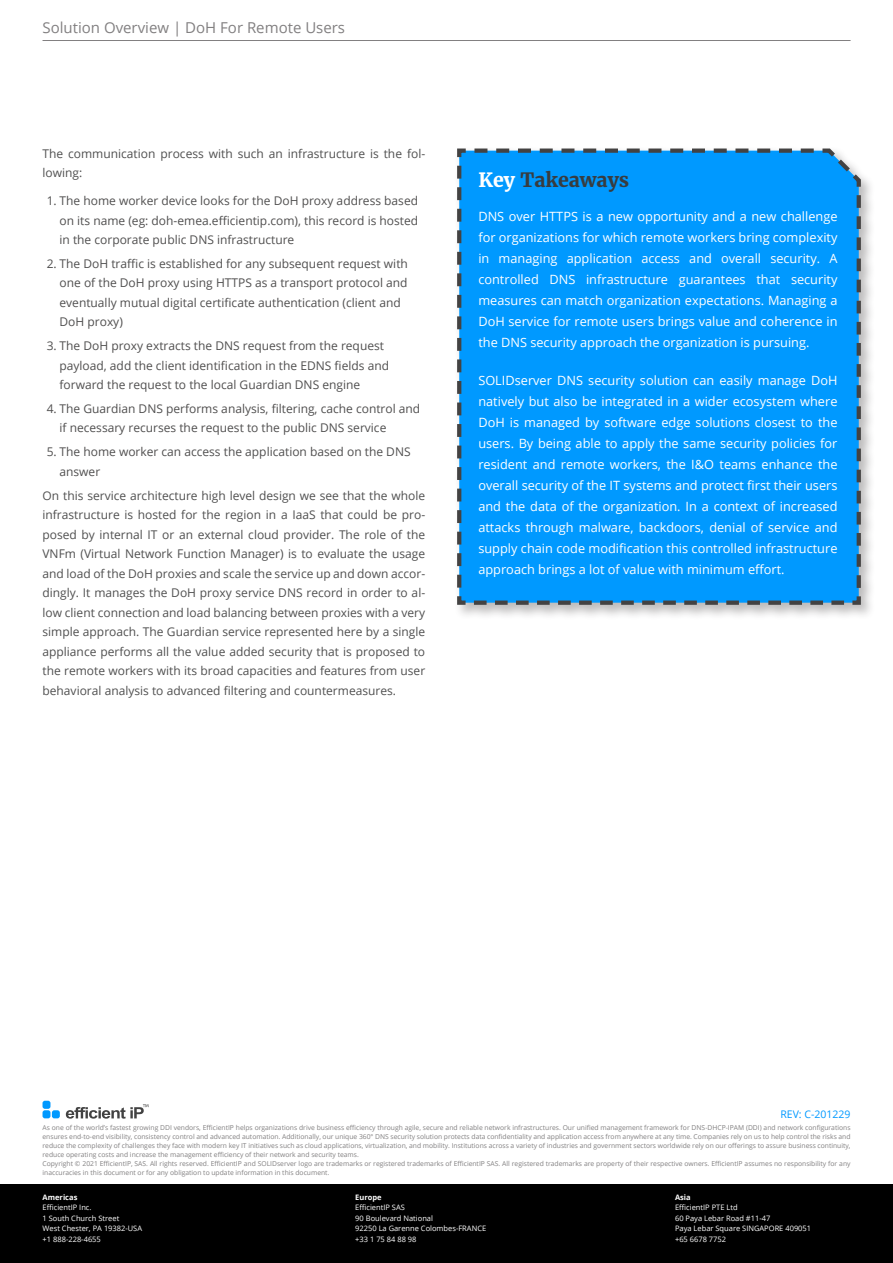
<style>
.page{position:relative;width:893px;height:1263px;background:#fff}
.page>*{position:absolute;margin:0;border:0;box-sizing:border-box;transform-origin:0 0}
.Key_takeways_SubTitl{font:700 19.5px "Merriweather";color:#383c3f}
.t1{font:15px "Open Sans";color:#828081}
.Keys_Takeways_Core{font:12.75px/21px "Open Sans";color:#fff;text-align:justify}
.Core_text{font:12px/19.5px "Open Sans";color:#505050}
.t2{font:12px/19.5px "Open Sans";color:#504f4f}
.rev_number{font:10.5px "Open Sans";color:#09f}
.t3{font:7.5px/10.5px "Open Sans";color:#fff}
.t4{font:700 7.5px "Open Sans";color:#fff}
.t5{font:6.75px/9px "Open Sans";color:#828081}
.s1{color:#fff}
</style>
<div class="page">
<div style="left:454px;top:146px;width:422px;height:474px;background:#231f20;opacity:.3"></div>
<div style="left:455px;top:146px;width:408px;height:461px;background:#09f"></div>
<hr style="left:43px;top:40px;width:808px;height:1px;background:#828081">
<div style="left:0;top:1184px;width:893px;height:79px;background:#000"></div>
<div style="left:43px;top:1110px;width:7px;height:8px;background:#09f;border-radius:2px"></div>
<div style="left:43px;top:1101px;width:7px;height:8px;background:#09f;border-radius:2px"></div>
<div style="left:52px;top:1110px;width:8px;height:8px;background:#09f;border-radius:2px"></div>
<svg style="left:66px;top:1104px;width:82px;height:14px"></svg>
<h2 class="t1" style="left:42px;top:17px;width:304px">Solution Overview | DoH For Remote Users</h2>
<p class="Core_text" style="left:43px;top:143px;width:384px">The communication process with such an infrastructure is the fol&shy;lowing:</p>
<p class="t2" style="left:60px;top:191px;width:360px;text-align:justify;text-indent:-13px">1. The home worker device looks for the DoH proxy address based on its name (eg: doh-emea.efficientip.com), this record is hosted in the corporate public DNS infrastructure</p>
<p class="t2" style="left:60px;top:254px;width:350px;text-indent:-13px">2. The DoH traffic is established for any subsequent request with one of the DoH proxy using HTTPS as a transport protocol and eventually mutual digital certificate authentication (client and DoH proxy)</p>
<p class="t2" style="left:60px;top:336px;width:331px;text-indent:-13px">3. The DoH proxy extracts the DNS request from the request payload, add the client identification in the EDNS fields and forward the request to the local Guardian DNS engine</p>
<p class="t2" style="left:60px;top:399px;width:362px;text-indent:-13px">4. The Guardian DNS performs analysis, filtering, cache control and if necessary recurses the request to the public DNS service</p>
<p class="t2" style="left:60px;top:442px;width:353px;text-indent:-13px">5. The home worker can access the application based on the DNS answer</p>
<p class="Core_text" style="left:43px;top:485px;width:384px;text-align:justify">On this service architecture high level design we see that the whole infrastructure is hosted for the region in a IaaS that could be pro&shy;posed by internal IT or an external cloud provider. The role of the VNFm (Virtual Network Function Manager) is to evaluate the usage and load of the DoH proxies and scale the service up and down accor&shy;dingly. It manages the DoH proxy service DNS record in order to al&shy;low client connection and load balancing between proxies with a very simple approach. The Guardian service represented here by a single appliance performs all the value added security that is proposed to the remote workers with its broad capacities and features from user behavioral analysis to advanced filtering and countermeasures.</p>
<p class="Key_takeways_SubTitl" style="left:478px;top:167px;width:152px"><span class="s1">Key</span> Takeaways</p>
<p class="Keys_Takeways_Core" style="left:478px;top:205px;width:361px">DNS over HTTPS is a new opportunity and a new challenge for organizations for which remote workers bring complexity in managing application access and overall security. A controlled DNS infrastructure guarantees that security measures can match organization expectations. Managing a DoH service for remote users brings value and coherence in the DNS security approach the organization is pursuing.</p>
<p class="Keys_Takeways_Core" style="left:478px;top:369px;width:361px">SOLIDserver DNS security solution can easily manage DoH natively but also be integrated in a wider ecosystem where DoH is managed by software edge solutions closest to the users. By being able to apply the same security policies for resident and remote workers, the I&amp;O teams enhance the overall security of the IT systems and protect first their users and the data of the organization. In a context of increased attacks through malware, backdoors, denial of service and supply chain code modification this controlled infrastructure approach brings a lot of value with minimum effort.</p>
<p class="rev_number" style="left:780px;top:1107px;width:72px">REV: C-201229</p>
<p class="t5" style="left:43px;top:1122px;width:809px">As one of the world’s fastest growing DDI vendors, EfficientIP helps organizations drive business efficiency through agile, secure and reliable network infrastructures. Our unified management framework for DNS-DHCP-IPAM (DDI) and network configurations ensures end-to-end visibility, consistency control and advanced automation. Additionally, our unique 360° DNS security solution protects data confidentiality and application access from anywhere at any time. Companies rely on us to help control the risks and reduce the complexity of challenges they face with modern key IT initiatives such as cloud applications, virtualization, and mobility. Institutions across a variety of industries and government sectors worldwide rely on our offerings to assure business continuity, reduce operating costs and increase the management efficiency of their network and security teams.<br>Copyright © 2021 EfficientIP, SAS. All rights reserved. EfficientIP and SOLIDserver logo are trademarks or registered trademarks of EfficientIP SAS. All registered trademarks are property of their respective owners. EfficientIP assumes no responsibility for any inaccuracies in this document or for any obligation to update information in this document.</p>
<p class="t4" style="left:43px;top:1192px;width:36px">Americas</p>
<p class="t3" style="left:43px;top:1202px;width:101px">EfficientIP Inc.<br>1 South Church Street<br>West Chester, PA 19382-USA +1 888-228-4655</p>
<p class="t4" style="left:675px;top:1192px;width:17px">Asia</p>
<p class="t3" style="left:675px;top:1202px;width:138px">EfficientIP PTE Ltd<br>60 Paya Lebar Road #11-47<br>Paya Lebar Square SINGAPORE 409051 +65 6678 7752</p>
<p class="t4" style="left:355px;top:1192px;width:28px">Europe</p>
<p class="t3" style="left:355px;top:1202px;width:132px">EfficientIP SAS<br>90 Boulevard National<br>92250 La Garenne Colombes-FRANCE +33 1 75 84 88 98</p>
</div>
